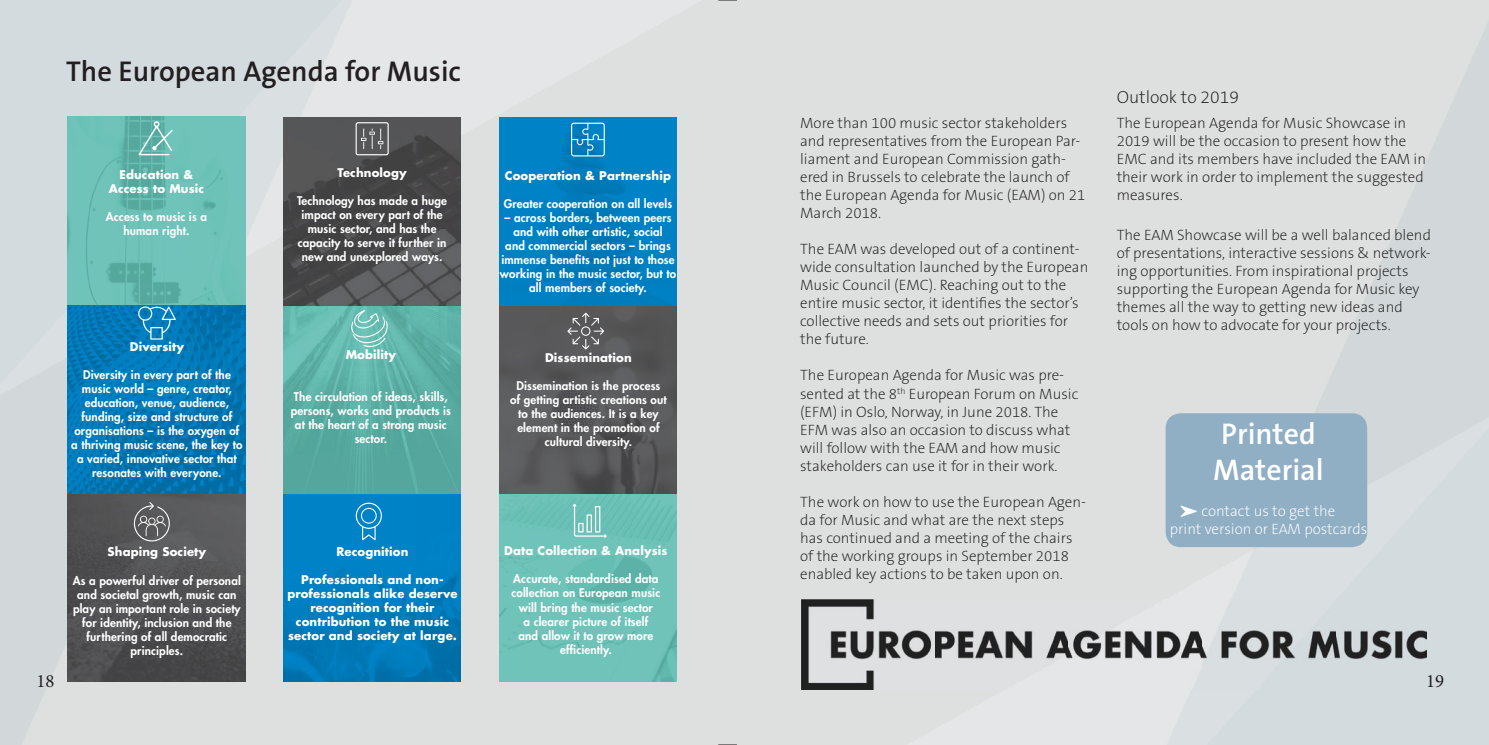
<style>
.page{position:relative;width:1489px;height:745px;background:#fff}
.page>*{position:absolute;margin:0;border:0;box-sizing:border-box;transform-origin:0 0}
.t1{font:600 30px/36px "The Sans B6";color:#fff}
.t2{font:600 28.75px "The Sans B6";color:#231f20}
.t3{font:18.75px "Minion Pro";color:#231f20}
.t4{font:200 17.5px "The Sans B2";color:#231f20}
.t5{font:200 15px/18px "The Sans B2";color:#231f20}
.t6{font:200 15px/18px "The Sans B2";color:#fff;text-align:center}
.t7{font:800 11.62px/14px "Futura Std";letter-spacing:.01em;color:#fff;text-align:center}
.t8{font:700 11.62px/14px "Futura Std";letter-spacing:.01em;color:#fff;text-align:center}
</style>
<div class="page">
<img style="left:0;top:0;width:733px;height:744px">
<img style="left:499px;top:493px;width:177px;height:187px">
<svg style="left:572px;top:503px;width:34px;height:34px"></svg>
<img style="left:283px;top:493px;width:178px;height:187px">
<div style="left:356px;top:502px;width:26px;height:26px;border:1px solid #fff;border-radius:50%"></div>
<svg style="left:361px;top:507px;width:16px;height:33px"></svg>
<img style="left:68px;top:304px;width:177px;height:377px">
<svg style="left:133px;top:501px;width:37px;height:41px"></svg>
<svg style="left:499px;top:305px;width:177px;height:188px;fill:#58585a"></svg>
<div style="left:499px;top:117px;width:177px;height:188px;background:linear-gradient(to right,#007fc1,#007ec0)"></div>
<svg style="left:283px;top:305px;width:178px;height:188px;fill:#59aca1"></svg>
<svg style="left:68px;top:305px;width:177px;height:188px"></svg>
<svg style="left:283px;top:117px;width:178px;height:188px;fill:#474748"></svg>
<svg style="left:68px;top:116px;width:177px;height:188px;fill:#6fc3b9"></svg>
<svg style="left:567px;top:312px;width:37px;height:37px"></svg>
<svg style="left:351px;top:310px;width:37px;height:37px"></svg>
<svg style="left:138px;top:305px;width:38px;height:34px"></svg>
<svg style="left:571px;top:123px;width:33px;height:33px"></svg>
<svg style="left:355px;top:122px;width:33px;height:33px"></svg>
<svg style="left:138px;top:121px;width:35px;height:34px"></svg>
<svg style="left:752px;top:744px;width:18px;height:1px"></svg>
<img style="left:733px;top:0;width:755px;height:744px">
<div style="left:1165px;top:413px;width:201px;height:133px;background:#90afc5;border-radius:15px"></div>
<svg style="left:1180px;top:505px;width:16px;height:11px"></svg>
<img style="left:801px;top:599px;width:624px;height:89px">
<svg style="left:718px;top:0;width:19px;height:1px"></svg>
<svg style="left:718px;top:743px;width:19px;height:2px"></svg>
<h2 class="t2" style="left:66px;top:60px;width:396px">The European Agenda for Music</h2>
<p class="t8" style="left:109px;top:168px;width:97px">Education &amp;<br>Access to Music</p>
<p class="t7" style="left:106px;top:210px;width:103px">Access to music is a human right.</p>
<p class="t8" style="left:130px;top:340px;width:56px">Diversity</p>
<p class="t7" style="left:71px;top:368px;width:173px">Diversity in every part of the music world – genre, creator, education, venue, audience, funding, size and structure of organisations – is the oxygen of a thriving music scene, the key to a varied, innovative sector that resonates with everyone.</p>
<p class="t3" style="left:36px;top:669px;width:28px">1818</p>
<p class="t8" style="left:107px;top:545px;width:100px">Shaping Society</p>
<p class="t7" style="left:73px;top:573px;width:169px">As a powerful driver of personal and societal growth, music can play an important role in society for identity, inclusion and the furthering of all democratic principles.</p>
<p class="t8" style="left:337px;top:166px;width:71px">Technology</p>
<p class="t7" style="left:297px;top:194px;width:151px">Technology has made a huge impact on every part of the music sector, and has the capacity to serve it further in new and unexplored ways.</p>
<p class="t8" style="left:346px;top:349px;width:52px">Mobility</p>
<p class="t7" style="left:291px;top:390px;width:162px">The circulation of ideas, skills, persons, works and products is at the heart of a strong music sector.</p>
<p class="t8" style="left:336px;top:545px;width:73px">Recognition</p>
<p class="t8" style="left:287px;top:573px;width:172px">Professionals and non&shy;professionals alike deserve recognition for their contribution to the music sector and society at large.</p>
<p class="t8" style="left:505px;top:169px;width:168px">Cooperation &amp; Partnership</p>
<p class="t7" style="left:504px;top:197px;width:170px">Greater cooperation on all levels</p>
<p class="t7" style="left:500px;top:211px;width:178px">– across borders, between peers and with other artistic, social<br>and commercial sectors – brings immense benefits not just to those working in the music sector, but to all members of society.</p>
<p class="t8" style="left:545px;top:351px;width:88px">Dissemination</p>
<p class="t7" style="left:510px;top:379px;width:158px">Dissemination is the process of getting artistic creations out to the audiences. It is a key element in the promotion of cultural diversity.</p>
<p class="t8" style="left:504px;top:544px;width:165px">Data Collection &amp; Analysis</p>
<p class="t7" style="left:511px;top:572px;width:150px">Accurate, standardised data collection on European music will bring the music sector<br>a clearer picture of itself<br>and allow it to grow more efficiently.</p>
<p class="t5" style="left:800px;top:115px;width:287px">More than 100 music sector stakeholders and representatives from the European Par&shy;liament and European Commission gath&shy;ered in Brussels to celebrate the launch of the European Agenda for Music (EAM) on 21<br>March 2018.</p>
<p class="t5" style="left:800px;top:241px;width:290px">The EAM was developed out of a continent&shy;wide consultation launched by the European Music Council (EMC). Reaching out to the entire music sector, it identifies the sector’s collective needs and sets out priorities for the future.</p>
<p class="t5" style="left:800px;top:367px;width:280px">The European Agenda for Music was pre&shy;sented at the 8<sup>th</sup> European Forum on Music (EFM) in Oslo, Norway, in June 2018. The EFM was also an occasion to discuss what will follow with the EAM and how music stakeholders can use it for in their work.</p>
<p class="t5" style="left:800px;top:493px;width:287px">The work on how to use the European Agen&shy;da for Music and what are the next steps has continued and a meeting of the chairs of the working groups in September 2018 enabled key actions to be taken upon on.</p>
<p class="t4" style="left:1116px;top:89px;width:124px">Outlook to 2019</p>
<p class="t5" style="left:1116px;top:115px;width:311px">The European Agenda for Music Showcase in 2019 will be the occasion to present how the EMC and its members have included the EAM in their work in order to implement the suggested measures.</p>
<p class="t5" style="left:1116px;top:227px;width:316px">The EAM Showcase will be a well balanced blend of presentations, interactive sessions &amp; network&shy;ing opportunities. From inspirational projects supporting the European Agenda for Music key themes all the way to getting new ideas and tools on how to advocate for your projects.</p>
<h1 class="t1" style="left:1213px;top:415px;width:112px">Printed<br>Material</h1>
<p class="t6" style="left:1169px;top:502px;width:199px">contact us to get the<br>print version or EAM postcards</p>
<p class="t3" style="left:1425px;top:669px;width:19px">19</p>
</div>
